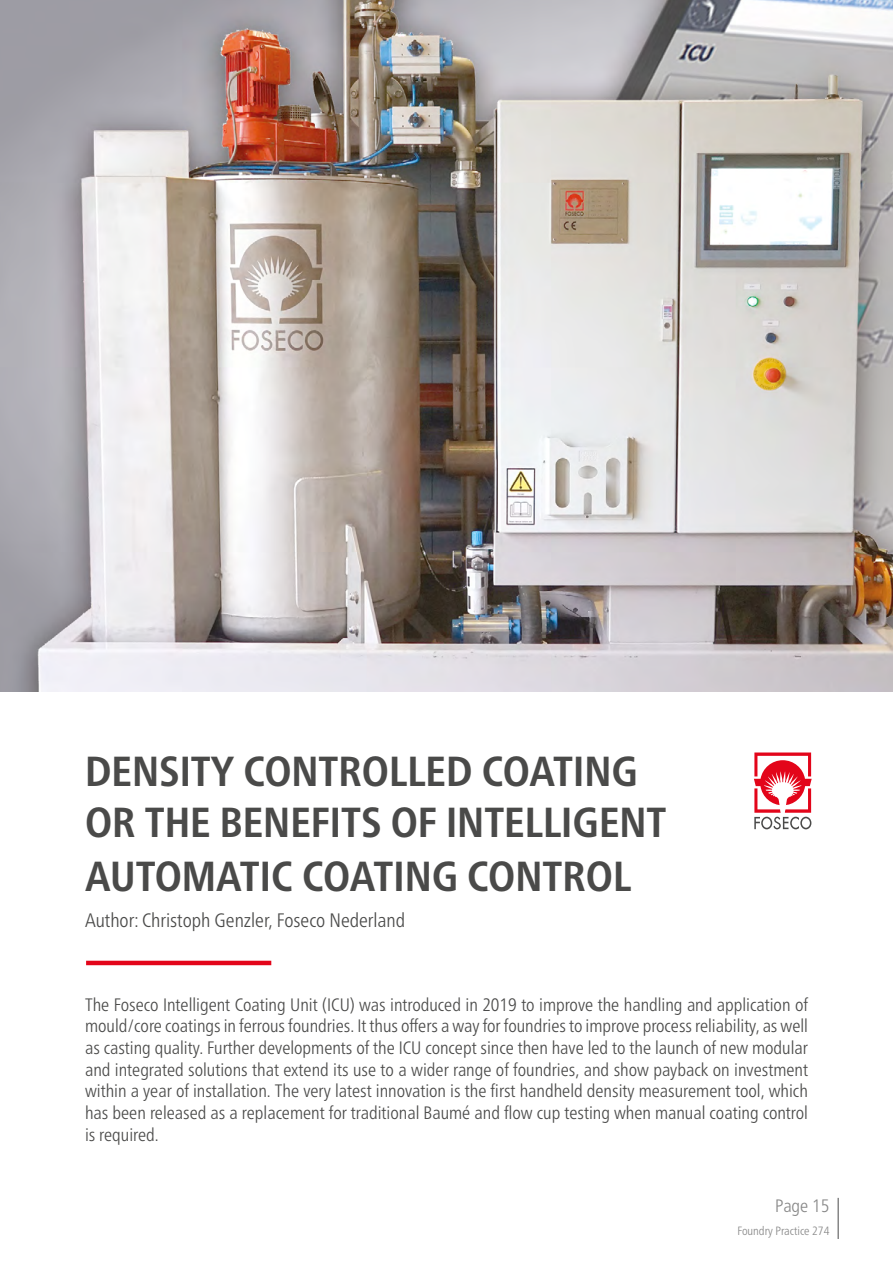
<style>
.page{position:relative;width:893px;height:1263px;background:#fff}
.page>*{position:absolute;margin:0;border:0;box-sizing:border-box;transform-origin:0 0}
.t1{font:700 condensed 42px/50.4px "Frutiger Neue LTW1 G";color:#4a4a49}
.t2{font:300 condensed 19.5px "Frutiger Neue LTW1 G";color:#4a4a49}
.t3{font:300 condensed 18px/21.6px "Frutiger Neue LTW1 G";color:#4a4a49;text-align:justify}
.t4{font:300 condensed 18px "Frutiger Neue LTW1 G";color:#878787}
.t5{font:300 condensed 12px "Frutiger Neue LTW1 G";color:#878787}
</style>
<div class="page">
<hr style="left:837px;top:1198px;width:2px;height:41px;background:#878787">
<img style="left:0;top:0;width:893px;height:691px">
<hr style="left:86px;top:961px;width:185px;height:4px;background:#e3051a">
<svg style="left:754px;top:752px;width:58px;height:77px"></svg>
<h1 class="t1" style="left:85px;top:746px;width:583px">DENSITY CONTROLLED COATING<br>OR THE BENEFITS OF INTELLIGENT</h1>
<h1 class="t1" style="left:85px;top:851px;width:548px">AUTOMATIC COATING CONTROL</h1>
<p class="t2" style="left:85px;top:908px;width:322px">Author: Christoph Genzler, Foseco Nederland</p>
<p class="t3" style="left:85px;top:994px;width:724px">The Foseco Intelligent Coating Unit (ICU) was introduced in 2019 to improve the handling and application of mould/core coatings in ferrous foundries. It thus offers a way for foundries to improve process reliability, as well as casting quality. Further developments of the ICU concept since then have led to the launch of new modular and integrated solutions that extend its use to a wider range of foundries, and show payback on investment within a year of installation. The very latest innovation is the first handheld density measurement tool, which has been released as a replacement for traditional Baumé and flow cup testing when manual coating control is required.</p>
<p class="t4" style="left:775px;top:1195px;width:56px">Page 15</p>
<p class="t5" style="left:737px;top:1224px;width:93px">Foundry Practice 274</p>
</div>
